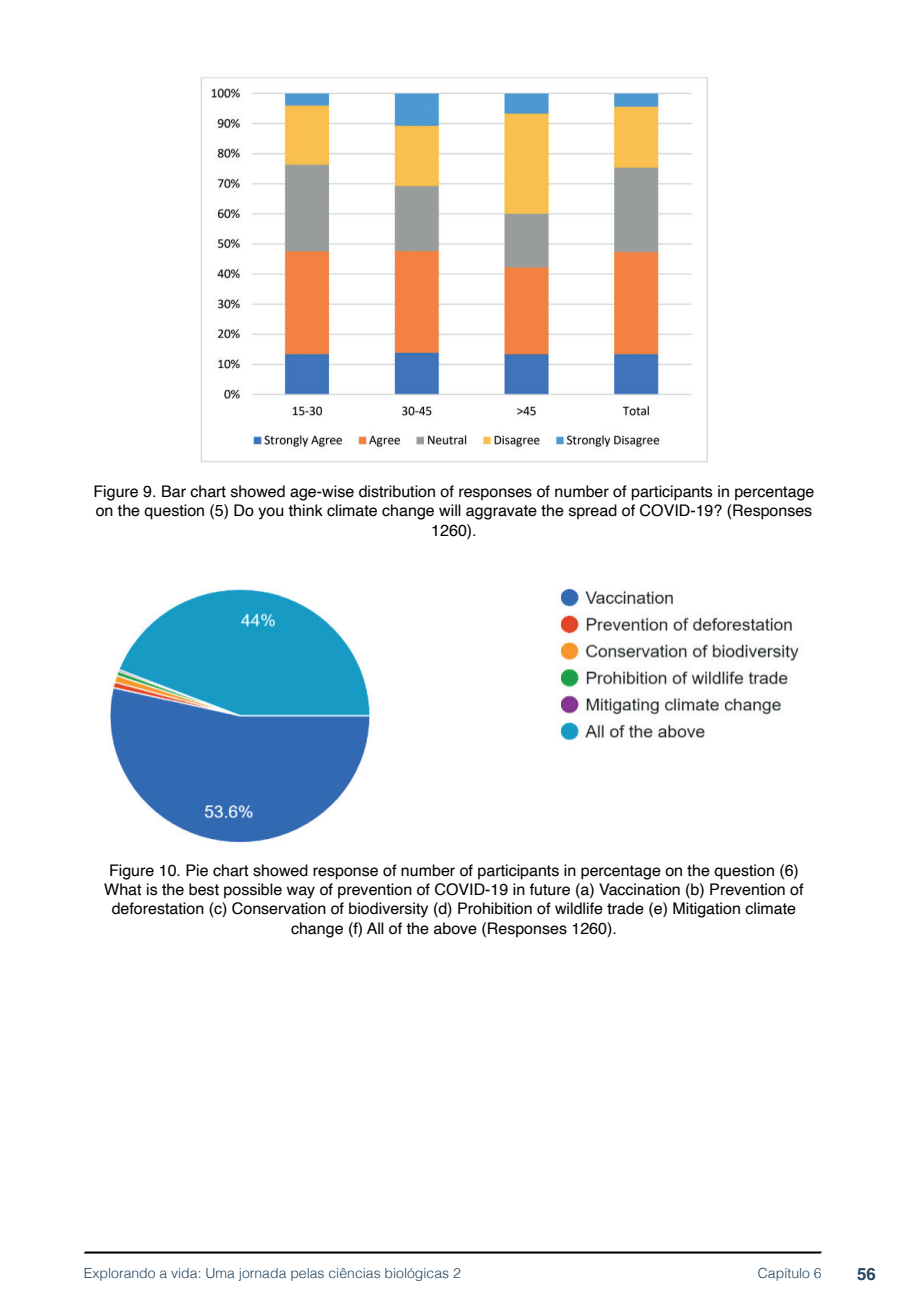
<style>
.page{position:relative;width:908px;height:1304px;background:#fff}
.page>*{position:absolute;margin:0;border:0;box-sizing:border-box;transform-origin:0 0}
.t1{font:700 16.8px "Helvetica";color:#23445f}
.imagens_graf_tab{font:16px/19.2px "Helvetica";color:#000;text-align:center}
.t2{font:300 14px "Helvetica";color:#23445f}
</style>
<div class="page">
<svg style="left:84px;top:1251px;width:737px;height:3px;background:#515151"></svg>
<img style="left:200px;top:77px;width:508px;height:386px">
<img style="left:110px;top:588px;width:689px;height:255px">
<p class="imagens_graf_tab" style="left:93px;top:482px;width:722px">Figure 9. Bar chart showed age-wise distribution of responses of number of participants in percentage on the question (5) Do you think climate change will aggravate the spread of COVID-19? (Responses<br>1260).</p>
<p class="imagens_graf_tab" style="left:104px;top:861px;width:700px">Figure 10. Pie chart showed response of number of participants in percentage on the question (6)<br>What is the best possible way of prevention of COVID-19 in future (a) Vaccination (b) Prevention of deforestation (c) Conservation of biodiversity (d) Prohibition of wildlife trade (e) Mitigation climate change (f) All of the above (Responses 1260).</p>
<p class="t2" style="left:84px;top:1261px;width:378px">Explorando a vida: Uma jornada pelas ciências biológicas 2</p>
<p class="t2" style="left:757px;top:1261px;width:65px">Capítulo 6</p>
<p class="t1" style="left:856px;top:1264px;width:20px">56</p>
</div>
